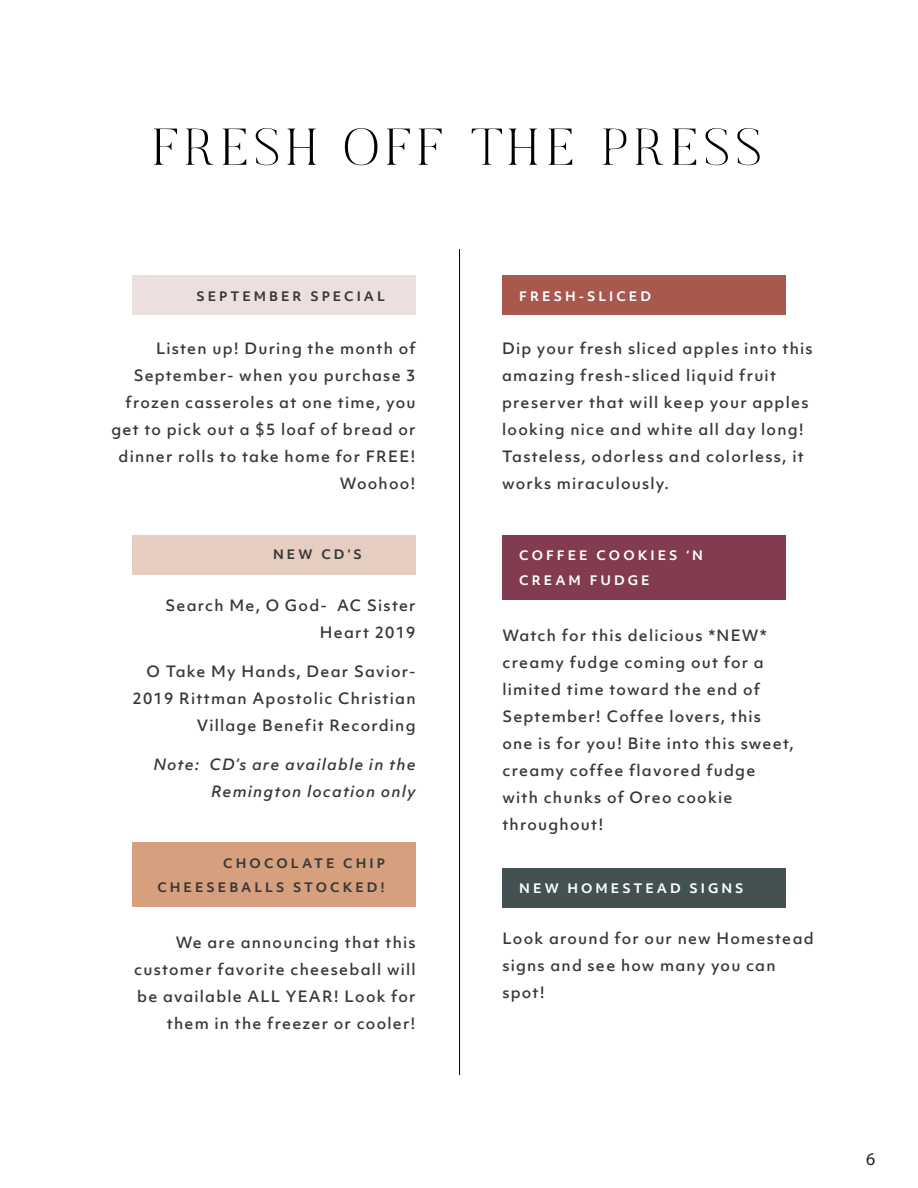
<style>
.page{position:relative;width:918px;height:1188px;background:#fff}
.page>*{position:absolute;margin:0;border:0;box-sizing:border-box;transform-origin:0 0}
.t1{font:51.9px "Sundays";letter-spacing:.08em;color:#000}
.t2{font:18px "Myriad Pro";color:#221f1f}
.t3{font:500 15px/27px "Objektiv Mk 1";letter-spacing:.08em;color:#383838;text-align:right}
.t4{font:italic 500 15px/27px "Objektiv Mk 1";letter-spacing:.08em;color:#383838;text-align:right}
.t5{font:700 12.6px/24.3px "Objektiv Mk 1";letter-spacing:.24em;color:#383838;text-align:right}
.t6{font:700 12.6px/24.3px "Objektiv Mk 1";letter-spacing:.24em;color:#fff}
</style>
<div class="page">
<div style="left:132px;top:275px;width:284px;height:40px;background:#ebe0de"></div>
<div style="left:132px;top:843px;width:284px;height:64px;background:#d69f7d"></div>
<div style="left:132px;top:535px;width:284px;height:40px;background:#e5cdc1"></div>
<hr style="left:459px;top:249px;width:1px;height:826px;background:#000">
<div style="left:502px;top:275px;width:284px;height:40px;background:#a9584e"></div>
<div style="left:502px;top:535px;width:284px;height:65px;background:#823b4f"></div>
<div style="left:502px;top:868px;width:284px;height:39px;background:#435153"></div>
<h1 class="t1" style="left:152px;top:110px;width:612px">FRESH OFF THE PRESS</h1>
<p class="t5" style="left:196px;top:284px;width:190px">SEPTEMBER SPECIAL</p>
<p class="t3" style="left:112px;top:335px;width:306px">Listen up! During the month of<br>September- when you purchase 3 frozen casseroles at one time, you get to pick out a $5 loaf of bread or dinner rolls to take home for FREE!<br>Woohoo!</p>
<p class="t5" style="left:273px;top:542px;width:90px">NEW CD’S</p>
<p class="t3" style="left:165px;top:592px;width:252px">Search Me, O God- AC Sister<br>Heart 2019</p>
<p class="t3" style="left:133px;top:658px;width:285px">O Take My Hands, Dear Savior-<br>2019 Rittman Apostolic Christian<br>Village Benefit Recording</p>
<p class="t4" style="left:153px;top:751px;width:264px">Note: CD’s are available in the<br>Remington location only</p>
<p class="t5" style="left:157px;top:850px;width:229px">CHOCOLATE CHIP<br>CHEESEBALLS STOCKED!</p>
<p class="t3" style="left:134px;top:929px;width:283px">We are announcing that this customer favorite cheeseball will be available ALL YEAR! Look for them in the freezer or cooler!</p>
<p class="t6" style="left:519px;top:284px;width:133px">FRESH-SLICED</p>
<p class="t3" style="left:502px;top:335px;width:312px;text-align:left">Dip your fresh sliced apples into this amazing fresh-sliced liquid fruit preserver that will keep your apples looking nice and white all day long!<br>Tasteless, odorless and colorless, it works miraculously.</p>
<p class="t6" style="left:519px;top:543px;width:185px">COFFEE COOKIES ‘N<br>CREAM FUDGE</p>
<p class="t3" style="left:502px;top:621px;width:293px;text-align:left">Watch for this delicious *NEW* creamy fudge coming out for a limited time toward the end of<br>September! Coffee lovers, this one is for you! Bite into this sweet, creamy coffee flavored fudge with chunks of Oreo cookie throughout!</p>
<p class="t6" style="left:519px;top:876px;width:226px">NEW HOMESTEAD SIGNS</p>
<p class="t3" style="left:502px;top:924px;width:313px;text-align:left">Look around for our new Homestead signs and see how many you can spot!</p>
<p class="t2" style="left:866px;top:1147px;width:11px">6</p>
</div>
